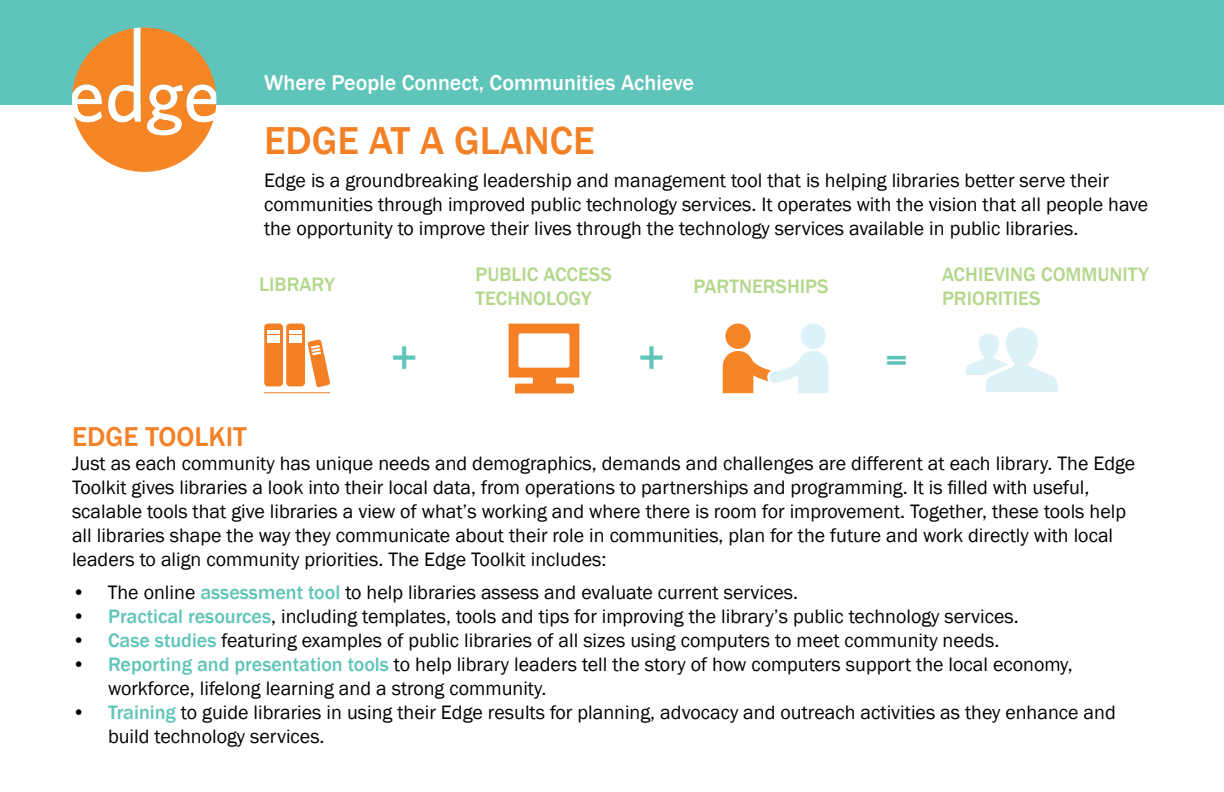
<style>
.page{position:relative;width:1224px;height:792px;background:#fff}
.page>*{position:absolute;margin:0;border:0;box-sizing:border-box;transform-origin:0 0}
.t1{font:500 44.8px "Franklin Gothic";color:#5fc4b9}
.t2{font:500 40px "Franklin Gothic";color:#f48026}
.t3{font:500 37.8px "Franklin Gothic";color:#5fc4b9}
.t4{font:500 28px "Franklin Gothic";color:#f48026}
.t5{font:500 22px "Franklin Gothic";color:#fff}
.t6{font:20px/24px "Franklin Gothic";color:#000}
.t7{font:500 20px/24px "Franklin Gothic";color:#b3d78b}
.s1{font-weight:500}
.s2{font-weight:500;color:#5fc4b9}
</style>
<div class="page">
<div style="left:0;top:0;width:1224px;height:105px;background:#5fc4b9"></div>
<svg style="left:72px;top:28px;width:144px;height:144px"></svg>
<img style="left:508px;top:324px;width:72px;height:69px">
<div style="left:264px;top:324px;width:19px;height:62px;background:#f48026;border-radius:4px"></div>
<div style="left:286px;top:324px;width:19px;height:62px;background:#f48026;border-radius:4px"></div>
<svg style="left:268px;top:331px;width:12px;height:12px"></svg>
<svg style="left:290px;top:331px;width:40px;height:56px"></svg>
<hr style="left:264px;top:392px;width:66px;height:1px;background:#f48026">
<div style="left:725px;top:324px;width:26px;height:25px;background:#f58526;border-radius:50%"></div>
<div style="left:801px;top:324px;width:25px;height:25px;background:#dcf1f8;border-radius:50%"></div>
<svg style="left:723px;top:344px;width:106px;height:50px"></svg>
<svg style="left:966px;top:327px;width:92px;height:65px"></svg>
<p class="t5" style="left:264px;top:69px;width:431px">Where People Connect, Communities Achieve</p>
<p class="t2" style="left:264px;top:116px;width:332px">EDGE AT A GLANCE</p>
<p class="t6" style="left:264px;top:169px;width:886px">Edge is a groundbreaking leadership and management tool that is helping libraries better serve their communities through improved public technology services. It operates with the vision that all people have the opportunity to improve their lives through the technology services available in public libraries.</p>
<p class="t7" style="left:259px;top:273px;width:77px">LIBRARY</p>
<p class="t7" style="left:475px;top:262px;width:138px">PUBLIC ACCESS<br>TECHNOLOGY</p>
<p class="t7" style="left:693px;top:274px;width:137px">PARTNERSHIPS</p>
<p class="t1" style="left:391px;top:330px;width:28px">+</p>
<p class="t1" style="left:638px;top:330px;width:28px">+</p>
<p class="t3" style="left:886px;top:337px;width:24px">=</p>
<p class="t7" style="left:942px;top:262px;width:209px">ACHIEVING COMMUNITY<br>PRIORITIES</p>
<p class="t4" style="left:72px;top:420px;width:176px">EDGE TOOLKIT</p>
<p class="t6" style="left:72px;top:452px;width:1065px">Just as each community has unique needs and demographics, demands and challenges are different at each library. The Edge Toolkit gives libraries a look into their local data, from operations to partnerships and programming. It is filled with useful, scalable tools that give libraries a view of what’s working and where there is room for improvement. Together, these tools help all libraries shape the way they communicate about their role in communities, plan for the future and work directly with local leaders to align community priorities. The Edge Toolkit includes:</p>
<p class="t6" style="left:72px;top:581px;width:728px"><span class="s1">•</span> The online <span class="s2">assessment tool</span> to help libraries assess and evaluate current services.</p>
<p class="t6" style="left:72px;top:605px;width:948px"><span class="s1">•</span> <span class="s2">Practical resources</span>, including templates, tools and tips for improving the library’s public technology services.</p>
<p class="t6" style="left:72px;top:629px;width:929px"><span class="s1">•</span> <span class="s2">Case studies</span> featuring examples of public libraries of all sizes using computers to meet community needs.</p>
<p class="t6" style="left:108px;top:653px;width:966px;text-indent:-36px"><span class="s1">•</span> <span class="s2">Reporting and presentation tools</span> to help library leaders tell the story of how computers support the local economy, workforce, lifelong learning and a strong community.</p>
<p class="t6" style="left:108px;top:701px;width:1009px;text-indent:-36px"><span class="s1">•</span> <span class="s2">Training</span> to guide libraries in using their Edge results for planning, advocacy and outreach activities as they enhance and build technology services.</p>
</div>
